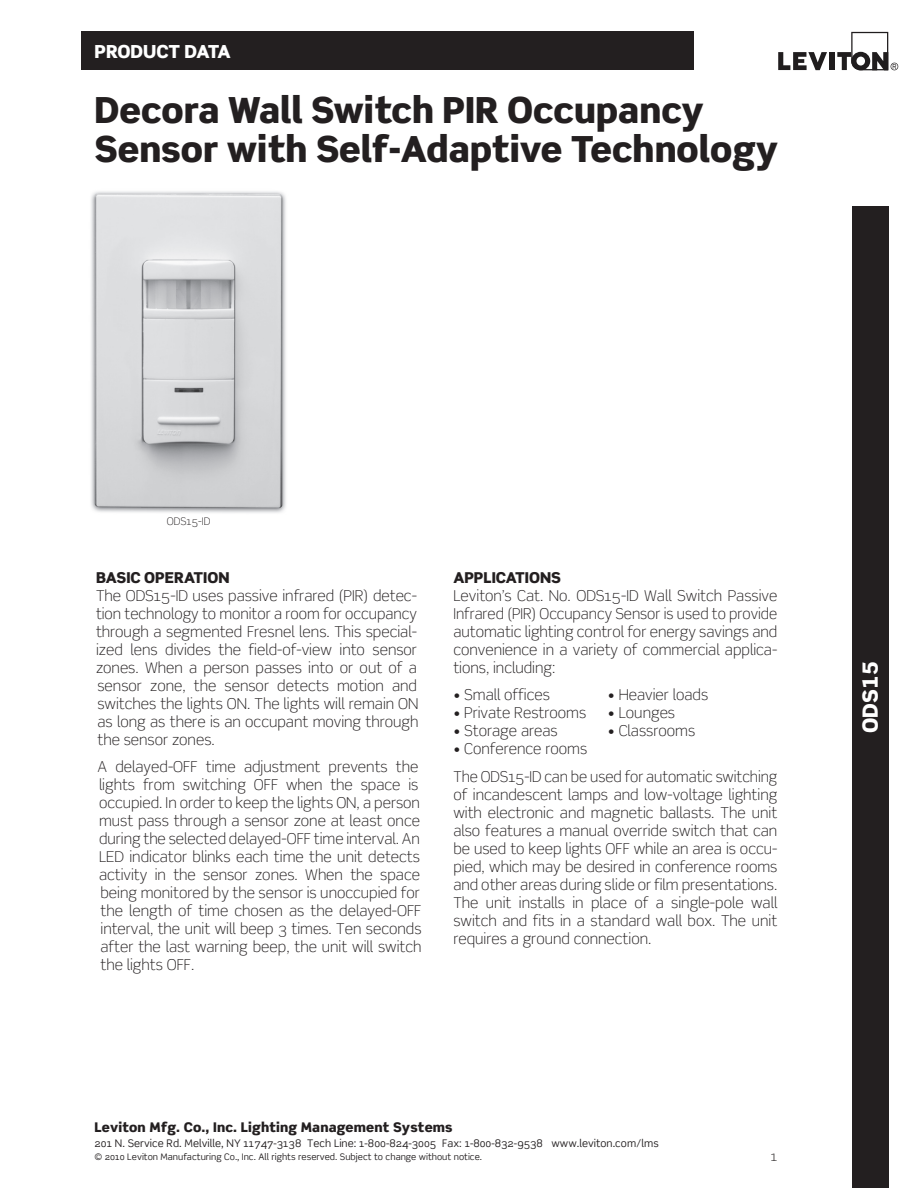
<style>
.page{position:relative;width:918px;height:1188px;background:#fff}
.page>*{position:absolute;margin:0;border:0;box-sizing:border-box;transform-origin:0 0}
.t1{font:900 36px/39px "Scene Std";color:#231f20}
.t2{font:900 21px "Scene Std";color:#fff}
.t3{font:900 18px "Scene Std";color:#fff}
.t4{font:300 15px/18px "Scene";color:#231f20;text-align:justify}
.t5{font:900 15px "Scene Std";color:#231f20}
.t6{font:300 13.5px "Scene";color:#231f20}
.t7{font:900 13.35px "Scene Std";letter-spacing:.01em;color:#231f20}
.t8{font:10.5px "Scene";color:#231f20}
.t9{font:300 10.5px "Scene";color:#231f20}
.t10{font:9px "Scene";color:#231f20}
</style>
<div class="page">
<svg style="left:778px;top:52px;width:49px;height:18px"></svg>
<div style="left:829px;top:52px;width:5px;height:18px;background:#201d1e"></div>
<svg style="left:837px;top:32px;width:61px;height:38px"></svg>
<div style="left:81px;top:32px;width:613px;height:38px;background:#231f20"></div>
<div style="left:852px;top:207px;width:36px;height:981px;background:#231f20"></div>
<img style="left:91px;top:191px;width:195px;height:322px">
<p class="t3" style="left:94px;top:40px;width:135px">product data</p>
<h1 class="t1" style="left:94px;top:89px;width:685px">Decora Wall Switch PIR Occupancy<br>Sensor with Self-Adaptive Technology</h1>
<p class="t9" style="left:167px;top:515px;width:45px">ODS15-ID</p>
<p class="t5" style="left:96px;top:567px;width:89px">BASIC OPERAT</p>
<p class="t5" style="left:203px;top:567px;width:28px">ION</p>
<p class="t4" style="left:96px;top:586px;width:324px">The ODS15-ID uses passive infrared (PIR) detec&shy;tion technology to monitor a room for occupancy through a segmented Fresnel lens. This special&shy;ized lens divides the field-of-view into sensor zones. When a person passes into or out of a sensor zone, the sensor detects motion and switches the lights ON. The lights will remain ON as long as there is an occupant moving through the sensor zones.</p>
<p class="t4" style="left:98px;top:758px;width:326px;text-align:left">A delayed-OFF time adjustment prevents the lights from switching OFF when the space is occupied. In order to keep the lights ON, a person must pass through a sensor zone at least once during the selected delayed-OFF time interval. An LED indicator blinks each time the unit detects activity in the sensor zones. When the space being monitored by the sensor is unoccupied for the length of time chosen as the delayed-OFF interval, the unit will beep 3 times. Ten seconds after the last warning beep, the unit will switch the lights OFF.</p>
<p class="t5" style="left:453px;top:567px;width:11px">APP</p>
<p class="t5" style="left:484px;top:567px;width:23px">LICAT</p>
<p class="t5" style="left:525px;top:567px;width:38px">IONS</p>
<p class="t4" style="left:453px;top:586px;width:326px">Leviton’s Cat. No. ODS15-ID Wall Switch Passive Infrared (PIR) Occupancy Sensor is used to provide automatic lighting control for energy savings and convenience in a variety of commercial applica&shy;tions, including:</p>
<p class="t4" style="left:453px;top:686px;width:98px">• Small offices</p>
<p class="t4" style="left:608px;top:686px;width:102px">• Heavier loads</p>
<p class="t4" style="left:453px;top:704px;width:134px">• Private Restrooms</p>
<p class="t4" style="left:608px;top:704px;width:69px">• Lounges</p>
<p class="t4" style="left:453px;top:722px;width:106px">• Storage areas</p>
<p class="t4" style="left:608px;top:722px;width:89px">• Classrooms</p>
<p class="t4" style="left:453px;top:735px;width:326px;line-height:27.8px">• Conference rooms<br>The ODS15-ID can be used for automatic switching</p>
<p class="t4" style="left:453px;top:786px;width:326px">of incandescent lamps and low-voltage lighting with electronic and magnetic ballasts. The unit also features a manual override switch that can be used to keep lights OFF while an area is occu&shy;pied, which may be desired in conference rooms and other areas during slide or film presentations.<br>The unit installs in place of a single-pole wall switch and fits in a standard wall box. The unit requires a ground connection.</p>
<p class="t7" style="left:94px;top:1119px;width:360px">Leviton Mfg. Co., Inc. Lighting Management Systems</p>
<p class="t8" style="left:94px;top:1137px;width:566px">201 N. Service Rd. Melville, NY 11747-3138 Tech Line: 1-800-824-3005 Fax: 1-800-832-9538 www.leviton.com/lms</p>
<p class="t10" style="left:94px;top:1152px;width:389px">© 2010 Leviton Manufacturing Co., Inc. All rights reserved. Subject to change without notice.</p>
<p class="t6" style="left:771px;top:1148px;width:8px">1</p>
<h2 class="t2" style="left:857px;top:733px;width:73px;rotate:-90deg">ODS15</h2>
</div>
